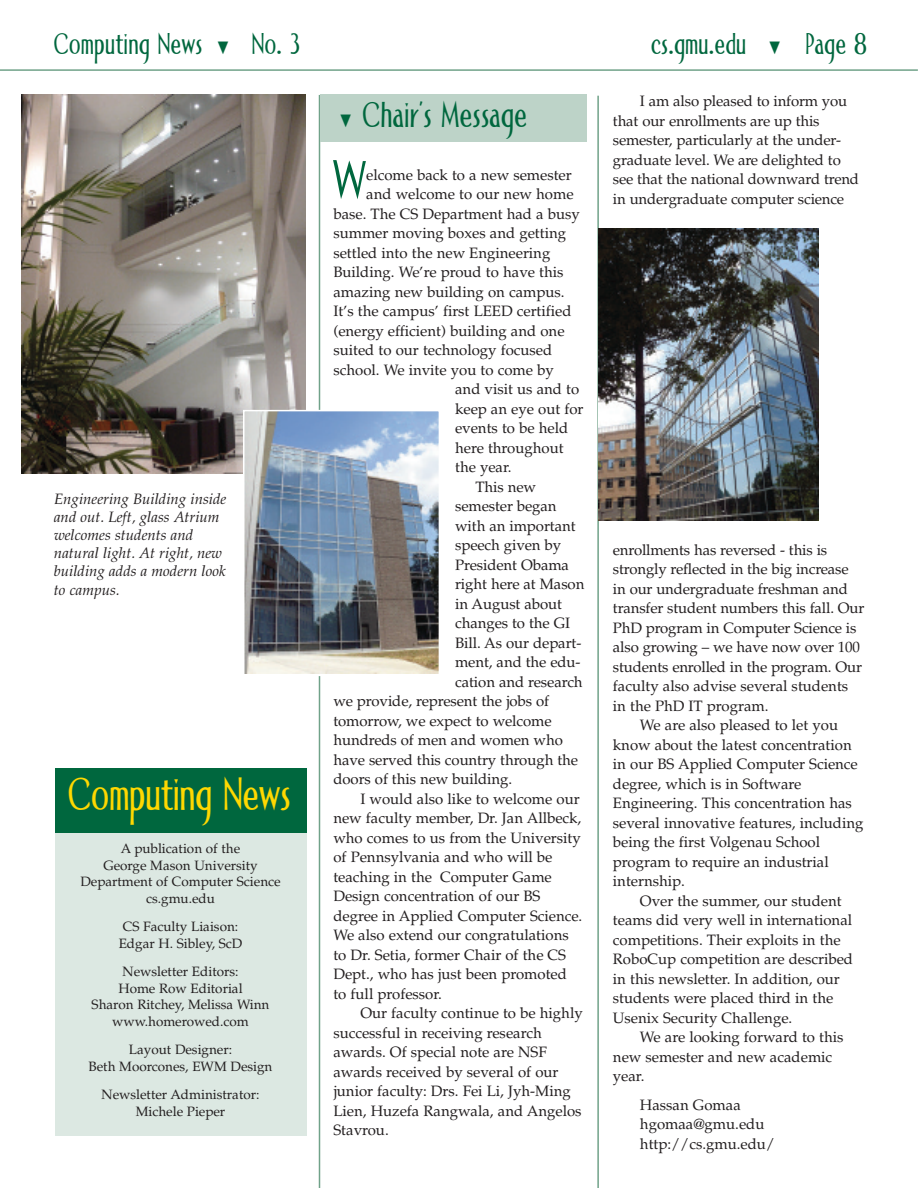
<style>
.page{position:relative;width:918px;height:1188px;background:#fff}
.page>*{position:absolute;margin:0;border:0;box-sizing:border-box;transform-origin:0 0}
.t1{font:56.1px "Allise";color:#00673e}
.t2{font:46.65px "Allise";letter-spacing:-.015em;color:#ffd801}
.t3{font:36px "Allise";color:#00673e}
.t4{font:30px "Allise";color:#00673e}
.t5{font:15px/19.5px "Palatino";color:#231f20}
.t6{font:italic 15px/18.1px "Palatino";color:#231f20}
.t7{font:13.5px/16.5px "Palatino";color:#231f20;text-align:center}
</style>
<div class="page">
<hr style="left:0;top:69px;width:918px;height:2px;background:#70a289">
<hr style="left:597px;top:96px;width:2px;height:1092px;background:#70a289">
<hr style="left:319px;top:95px;width:1px;height:1093px;background:#70a289">
<div style="left:320px;top:95px;width:267px;height:47px;background:#bdd3c8"></div>
<div style="left:55px;top:768px;width:251px;height:65px;background:#00673e"></div>
<div style="left:55px;top:833px;width:251px;height:303px;background:#dce8e2"></div>
<img style="left:22px;top:94px;width:284px;height:379px">
<img style="left:246px;top:413px;width:191px;height:260px">
<div style="left:243px;top:410px;width:197px;height:266px;border:2px solid #fff"></div>
<img style="left:599px;top:229px;width:219px;height:291px">
<h3 class="t4" style="left:54px;top:34px;width:248px">Computing News ▼ No. 3</h3>
<h3 class="t4" style="left:651px;top:34px;width:218px">cs.gmu.edu ▼ Page 8</h3>
<h3 class="t3" style="left:340px;top:102px;width:189px">▼ Chair’s Message</h3>
<h1 class="t1" style="left:333px;top:161px;width:34px">W</h1>
<p class="t5" style="left:366px;top:165px;width:207px">elcome back to a new semester</p>
<p class="t5" style="left:613px;top:91px;width:248px;text-indent:27px">I am also pleased to inform you that our enrollments are up this semester, particularly at the under&shy;graduate level. We are delighted to see that the national downward trend in undergraduate computer science</p>
<p class="t5" style="left:366px;top:184px;width:209px">and welcome to our new home</p>
<p class="t5" style="left:333px;top:204px;width:248px">base. The CS Department had a busy</p>
<p class="t5" style="left:333px;top:223px;width:234px">summer moving boxes and getting</p>
<p class="t5" style="left:333px;top:243px;width:218px">settled into the new Engineering</p>
<p class="t5" style="left:333px;top:262px;width:232px">Building. We’re proud to have this</p>
<p class="t5" style="left:333px;top:282px;width:233px">amazing new building on campus.</p>
<p class="t5" style="left:333px;top:301px;width:240px">It’s the campus’ first LEED certified</p>
<p class="t5" style="left:333px;top:321px;width:233px">(energy efficient) building and one</p>
<p class="t5" style="left:333px;top:340px;width:220px">suited to our technology focused</p>
<p class="t5" style="left:333px;top:360px;width:222px">school. We invite you to come by</p>
<p class="t5" style="left:455px;top:379px;width:126px">and visit us and to</p>
<p class="t5" style="left:455px;top:399px;width:130px">keep an eye out for</p>
<p class="t5" style="left:455px;top:418px;width:115px">events to be held</p>
<p class="t5" style="left:455px;top:438px;width:110px">here throughout</p>
<p class="t5" style="left:455px;top:457px;width:58px">the year.</p>
<p class="t5" style="left:475px;top:477px;width:62px">This new</p>
<p class="t5" style="left:455px;top:496px;width:103px">semester began</p>
<p class="t5" style="left:455px;top:516px;width:122px">with an important</p>
<p class="t5" style="left:455px;top:535px;width:108px">speech given by</p>
<p class="t5" style="left:455px;top:555px;width:115px">President Obama</p>
<p class="t5" style="left:455px;top:574px;width:131px">right here at Mason</p>
<p class="t5" style="left:455px;top:594px;width:108px">in August about</p>
<p class="t5" style="left:455px;top:613px;width:117px">changes to the GI</p>
<p class="t5" style="left:455px;top:633px;width:128px">Bill. As our depart-</p>
<p class="t5" style="left:455px;top:652px;width:127px">ment, and the edu-</p>
<p class="t5" style="left:455px;top:672px;width:129px">cation and research</p>
<p class="t5" style="left:333px;top:691px;width:217px">we provide, represent the jobs of</p>
<p class="t5" style="left:333px;top:711px;width:220px">tomorrow, we expect to welcome</p>
<p class="t5" style="left:333px;top:730px;width:231px">hundreds of men and women who</p>
<p class="t5" style="left:333px;top:750px;width:246px">have served this country through the</p>
<p class="t5" style="left:333px;top:769px;width:180px">doors of this new building.</p>
<p class="t5" style="left:360px;top:789px;width:221px">I would also like to welcome our</p>
<p class="t5" style="left:333px;top:808px;width:249px">new faculty member, Dr. Jan Allbeck,</p>
<p class="t5" style="left:333px;top:828px;width:249px">who comes to us from the University</p>
<p class="t5" style="left:333px;top:847px;width:221px">of Pennsylvania and who will be</p>
<p class="t5" style="left:333px;top:867px;width:220px">teaching in the Computer Game</p>
<p class="t5" style="left:333px;top:886px;width:209px">Design concentration of our BS</p>
<p class="t5" style="left:333px;top:906px;width:251px">degree in Applied Computer Science.</p>
<p class="t5" style="left:333px;top:925px;width:237px">We also extend our congratulations</p>
<p class="t5" style="left:333px;top:945px;width:234px">to Dr. Setia, former Chair of the CS</p>
<p class="t5" style="left:333px;top:964px;width:235px">Dept., who has just been promoted</p>
<p class="t5" style="left:333px;top:984px;width:110px">to full professor.</p>
<p class="t5" style="left:360px;top:1003px;width:224px">Our faculty continue to be highly</p>
<p class="t5" style="left:333px;top:1023px;width:210px">successful in receiving research</p>
<p class="t5" style="left:333px;top:1042px;width:215px">awards. Of special note are NSF</p>
<p class="t5" style="left:333px;top:1062px;width:227px">awards received by several of our</p>
<p class="t5" style="left:333px;top:1081px;width:239px">junior faculty: Drs. Fei Li, Jyh-Ming</p>
<p class="t5" style="left:333px;top:1101px;width:250px">Lien, Huzefa Rangwala, and Angelos</p>
<p class="t5" style="left:333px;top:1120px;width:57px">Stavrou.</p>
<p class="t6" style="left:54px;top:489px;width:174px">Engineering Building inside and out. Left, glass Atrium welcomes students and natural light. At right, new building adds a modern look to campus.</p>
<p class="t5" style="left:613px;top:540px;width:216px">enrollments has reversed - this is</p>
<p class="t5" style="left:613px;top:559px;width:237px">strongly reflected in the big increase</p>
<p class="t5" style="left:613px;top:579px;width:237px">in our undergraduate freshman and</p>
<p class="t5" style="left:613px;top:598px;width:253px">transfer student numbers this fall. Our</p>
<p class="t5" style="left:613px;top:618px;width:245px">PhD program in Computer Science is</p>
<p class="t5" style="left:613px;top:637px;width:249px">also growing – we have now over 100</p>
<p class="t5" style="left:613px;top:657px;width:251px">students enrolled in the program. Our</p>
<p class="t5" style="left:613px;top:676px;width:237px">faculty also advise several students</p>
<p class="t5" style="left:613px;top:696px;width:157px">in the PhD IT program.</p>
<p class="t5" style="left:640px;top:715px;width:200px">We are also pleased to let you</p>
<p class="t5" style="left:613px;top:735px;width:240px">know about the latest concentration</p>
<p class="t5" style="left:613px;top:754px;width:246px">in our BS Applied Computer Science</p>
<p class="t5" style="left:613px;top:774px;width:190px">degree, which is in Software</p>
<p class="t5" style="left:613px;top:793px;width:240px">Engineering. This concentration has</p>
<p class="t5" style="left:613px;top:813px;width:252px">several innovative features, including</p>
<p class="t5" style="left:613px;top:832px;width:209px">being the first Volgenau School</p>
<p class="t5" style="left:613px;top:852px;width:217px">program to require an industrial</p>
<p class="t5" style="left:613px;top:871px;width:74px">internship.</p>
<p class="t5" style="left:640px;top:891px;width:203px">Over the summer, our student</p>
<p class="t5" style="left:613px;top:910px;width:241px">teams did very well in international</p>
<p class="t5" style="left:613px;top:930px;width:229px">competitions. Their exploits in the</p>
<p class="t5" style="left:613px;top:949px;width:242px">RoboCup competition are described</p>
<p class="t5" style="left:613px;top:969px;width:228px">in this newsletter. In addition, our</p>
<p class="t5" style="left:613px;top:988px;width:222px">students were placed third in the</p>
<p class="t5" style="left:613px;top:1008px;width:181px">Usenix Security Challenge.</p>
<p class="t5" style="left:640px;top:1027px;width:205px">We are looking forward to this</p>
<p class="t5" style="left:613px;top:1047px;width:221px">new semester and new academic</p>
<p class="t5" style="left:613px;top:1066px;width:33px">year.</p>
<p class="t5" style="left:640px;top:1095px;width:137px">Hassan Gomaa hgomaa@gmu.edu http://cs.gmu.edu/</p>
<h2 class="t2" style="left:69px;top:777px;width:224px">Computing News</h2>
<p class="t7" style="left:80px;top:841px;width:202px">A publication of the<br>George Mason University<br>Department of Computer Science cs.gmu.edu</p>
<p class="t7" style="left:119px;top:919px;width:125px">CS Faculty Liaison:<br>Edgar H. Sibley, ScD</p>
<p class="t7" style="left:92px;top:964px;width:179px">Newsletter Editors:<br>Home Row Editorial<br>Sharon Ritchey, Melissa Winn www.homerowed.com</p>
<p class="t7" style="left:89px;top:1042px;width:185px">Layout Designer:<br>Beth Moorcones, EWM Design</p>
<p class="t7" style="left:102px;top:1087px;width:159px">Newsletter Administrator:<br>Michele Pieper</p>
</div>
